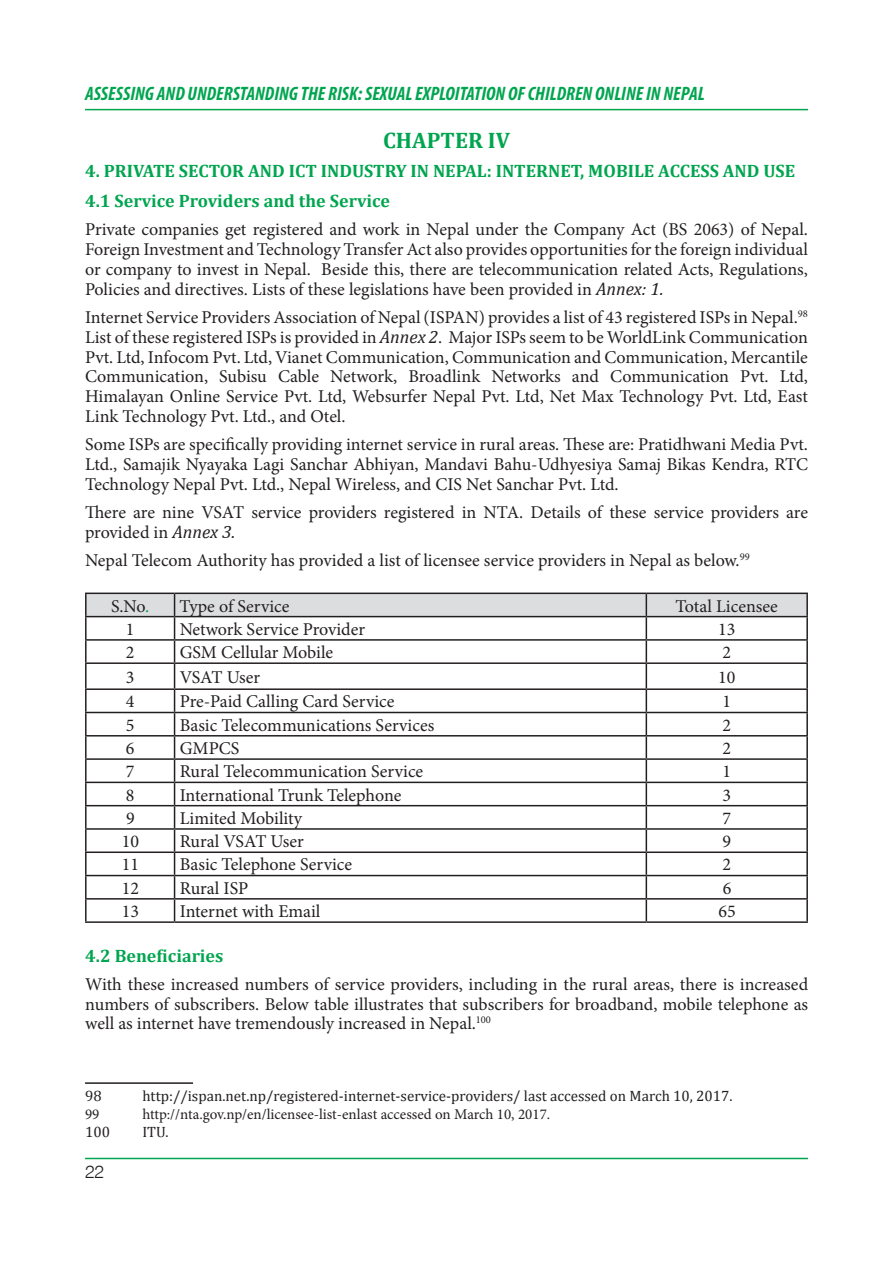
<style>
.page{position:relative;width:893px;height:1263px;background:#fff}
.page>*{position:absolute;margin:0;border:0;box-sizing:border-box;transform-origin:0 0}
.t1{font:700 22.5px "Cambria";color:#00a54f}
.t2{font:italic 700 condensed 19.5px "Myriad Pro";color:#00a54f}
.t3{font:18px/19.8px "Minion Pro";color:#231f20;text-align:justify}
.t4{font:700 18px/30.2px "Cambria";color:#00a54f}
.t5{font:300 18px "Swiss 721 BT";color:#231f20}
.t6{font:15px "Cambria";color:#231f20}
.t7{font:15px "Minion Pro";color:#231f20}
.s1{font-family:"Cambria";font-style:italic}
.s2{color:#00a54f}
</style>
<div class="page">
<hr style="left:85px;top:109px;width:723px;height:1px;background:#00a54f">
<hr style="left:85px;top:1158px;width:723px;height:1px;background:#00a54f">
<hr style="left:175px;top:592px;width:471px;height:2px;background:#231f20">
<hr style="left:85px;top:616px;width:90px;height:1px;background:#231f20">
<hr style="left:646px;top:616px;width:162px;height:1px;background:#231f20">
<hr style="left:85px;top:639px;width:90px;height:2px;background:#231f20">
<hr style="left:646px;top:639px;width:162px;height:2px;background:#231f20">
<hr style="left:85px;top:662px;width:90px;height:2px;background:#231f20">
<hr style="left:646px;top:662px;width:162px;height:2px;background:#231f20">
<hr style="left:85px;top:688px;width:90px;height:2px;background:#231f20">
<hr style="left:646px;top:688px;width:162px;height:2px;background:#231f20">
<hr style="left:85px;top:712px;width:90px;height:1px;background:#231f20">
<hr style="left:646px;top:712px;width:162px;height:1px;background:#231f20">
<hr style="left:85px;top:735px;width:90px;height:1px;background:#231f20">
<hr style="left:646px;top:735px;width:162px;height:1px;background:#231f20">
<hr style="left:85px;top:758px;width:90px;height:2px;background:#231f20">
<hr style="left:646px;top:758px;width:162px;height:2px;background:#231f20">
<hr style="left:85px;top:782px;width:90px;height:1px;background:#231f20">
<hr style="left:646px;top:782px;width:162px;height:1px;background:#231f20">
<hr style="left:85px;top:805px;width:90px;height:1px;background:#231f20">
<hr style="left:646px;top:805px;width:162px;height:1px;background:#231f20">
<hr style="left:85px;top:828px;width:90px;height:2px;background:#231f20">
<hr style="left:646px;top:828px;width:162px;height:2px;background:#231f20">
<hr style="left:85px;top:851px;width:90px;height:2px;background:#231f20">
<hr style="left:646px;top:851px;width:162px;height:2px;background:#231f20">
<hr style="left:85px;top:875px;width:90px;height:1px;background:#231f20">
<hr style="left:646px;top:875px;width:162px;height:1px;background:#231f20">
<hr style="left:646px;top:592px;width:162px;height:2px;background:#231f20">
<hr style="left:806px;top:594px;width:2px;height:22px;background:#231f20">
<hr style="left:806px;top:617px;width:2px;height:22px;background:#231f20">
<hr style="left:806px;top:641px;width:2px;height:21px;background:#231f20">
<hr style="left:806px;top:664px;width:2px;height:24px;background:#231f20">
<hr style="left:806px;top:690px;width:2px;height:22px;background:#231f20">
<hr style="left:806px;top:713px;width:2px;height:22px;background:#231f20">
<hr style="left:806px;top:736px;width:2px;height:22px;background:#231f20">
<hr style="left:806px;top:760px;width:2px;height:22px;background:#231f20">
<hr style="left:806px;top:783px;width:2px;height:22px;background:#231f20">
<hr style="left:806px;top:806px;width:2px;height:22px;background:#231f20">
<hr style="left:806px;top:830px;width:2px;height:21px;background:#231f20">
<hr style="left:806px;top:853px;width:2px;height:22px;background:#231f20">
<hr style="left:806px;top:876px;width:2px;height:22px;background:#231f20">
<hr style="left:85px;top:898px;width:90px;height:1px;background:#231f20">
<hr style="left:646px;top:898px;width:162px;height:1px;background:#231f20">
<hr style="left:806px;top:899px;width:2px;height:22px;background:#231f20">
<hr style="left:175px;top:921px;width:471px;height:2px;background:#231f20">
<hr style="left:646px;top:921px;width:162px;height:2px;background:#231f20">
<hr style="left:85px;top:592px;width:90px;height:2px;background:#231f20">
<hr style="left:85px;top:594px;width:2px;height:22px;background:#231f20">
<hr style="left:85px;top:617px;width:2px;height:22px;background:#231f20">
<hr style="left:85px;top:641px;width:2px;height:21px;background:#231f20">
<hr style="left:85px;top:664px;width:2px;height:24px;background:#231f20">
<hr style="left:85px;top:690px;width:2px;height:22px;background:#231f20">
<hr style="left:85px;top:713px;width:2px;height:22px;background:#231f20">
<hr style="left:85px;top:736px;width:2px;height:22px;background:#231f20">
<hr style="left:85px;top:760px;width:2px;height:22px;background:#231f20">
<hr style="left:85px;top:783px;width:2px;height:22px;background:#231f20">
<hr style="left:85px;top:806px;width:2px;height:22px;background:#231f20">
<hr style="left:85px;top:830px;width:2px;height:21px;background:#231f20">
<hr style="left:85px;top:853px;width:2px;height:22px;background:#231f20">
<hr style="left:85px;top:876px;width:2px;height:22px;background:#231f20">
<hr style="left:85px;top:899px;width:2px;height:22px;background:#231f20">
<svg style="left:86px;top:593px;width:721px;height:328px"></svg>
<hr style="left:85px;top:921px;width:90px;height:2px;background:#231f20">
<hr style="left:85px;top:1082px;width:108px;height:2px;background:#231f20">
<p class="t2" style="left:85px;top:81px;width:621px">ASSESSING AND UNDERSTANDING THE RISK: SEXUAL EXPLOITATION OF CHILDREN ONLINE IN NEPAL</p>
<p class="t1" style="left:383px;top:125px;width:128px">CHAPTER IV</p>
<p class="t4" style="left:85px;top:155px;width:712px">4. PRIVATE SECTOR AND ICT INDUSTRY IN NEPAL: INTERNET, MOBILE ACCESS AND USE<br>4.1 Service Providers and the Service</p>
<p class="t3" style="left:85px;top:220px;width:724px">Private companies get registered and work in Nepal under the Company Act (BS 2063) of Nepal.<br>Foreign Investment and Technology Transfer Act also provides opportunities for the foreign individual or company to invest in Nepal. Beside this, there are telecommunication related Acts, Regulations, Policies and directives. Lists of these legislations have been provided in <span class="s1">Annex: 1.</span></p>
<p class="t3" style="left:85px;top:307px;width:724px">Internet Service Providers Association of Nepal (ISPAN) provides a list of 43 registered ISPs in Nepal.<sup>98<br></sup>List of these registered ISPs is provided in <span class="s1">Annex 2</span>. Major ISPs seem to be WorldLink Communication Pvt. Ltd, Infocom Pvt. Ltd, Vianet Communication, Communication and Communication, Mercantile Communication, Subisu Cable Network, Broadlink Networks and Communication Pvt. Ltd, Himalayan Online Service Pvt. Ltd, Websurfer Nepal Pvt. Ltd, Net Max Technology Pvt. Ltd, East Link Technology Pvt. Ltd., and Otel.</p>
<p class="t3" style="left:85px;top:435px;width:724px">Some ISPs are specifically providing internet service in rural areas. These are: Pratidhwani Media Pvt.<br>Ltd., Samajik Nyayaka Lagi Sanchar Abhiyan, Mandavi Bahu-Udhyesiya Samaj Bikas Kendra, RTC Technology Nepal Pvt. Ltd., Nepal Wireless, and CIS Net Sanchar Pvt. Ltd.</p>
<p class="t3" style="left:85px;top:503px;width:724px">There are nine VSAT service providers registered in NTA. Details of these service providers are provided in <span class="s1">Annex 3.</span></p>
<p class="t3" style="left:85px;top:551px;width:666px">Nepal Telecom Authority has provided a list of licensee service providers in Nepal as below.<sup>99</sup></p>
<p class="t3" style="left:111px;top:596px;width:40px">S.No<span class="s2">.</span></p>
<p class="t3" style="left:180px;top:596px;width:111px">Type of Service</p>
<p class="t3" style="left:676px;top:596px;width:104px">Total Licensee</p>
<p class="t3" style="left:126px;top:619px;width:10px">1</p>
<p class="t3" style="left:180px;top:619px;width:187px">Network Service Provider</p>
<p class="t3" style="left:718px;top:619px;width:19px">13</p>
<p class="t3" style="left:126px;top:642px;width:10px">2</p>
<p class="t3" style="left:180px;top:642px;width:155px">GSM Cellular Mobile</p>
<p class="t3" style="left:722px;top:642px;width:10px">2</p>
<p class="t3" style="left:126px;top:667px;width:10px">3</p>
<p class="t3" style="left:180px;top:667px;width:82px">VSAT User</p>
<p class="t3" style="left:718px;top:667px;width:19px">10</p>
<p class="t3" style="left:126px;top:692px;width:10px">4</p>
<p class="t3" style="left:180px;top:692px;width:216px">Pre-Paid Calling Card Service</p>
<p class="t3" style="left:722px;top:692px;width:10px">1</p>
<p class="t3" style="left:126px;top:715px;width:10px">5</p>
<p class="t3" style="left:180px;top:715px;width:256px">Basic Telecommunications Services</p>
<p class="t3" style="left:722px;top:715px;width:10px">2</p>
<p class="t3" style="left:126px;top:738px;width:10px">6</p>
<p class="t3" style="left:180px;top:738px;width:61px">GMPCS</p>
<p class="t3" style="left:723px;top:738px;width:10px">2</p>
<p class="t3" style="left:126px;top:762px;width:10px">7</p>
<p class="t3" style="left:180px;top:762px;width:245px">Rural Telecommunication Service</p>
<p class="t3" style="left:723px;top:762px;width:10px">1</p>
<p class="t3" style="left:126px;top:785px;width:10px">8</p>
<p class="t3" style="left:180px;top:785px;width:223px">International Trunk Telephone</p>
<p class="t3" style="left:723px;top:785px;width:10px">3</p>
<p class="t3" style="left:126px;top:808px;width:10px">9</p>
<p class="t3" style="left:180px;top:808px;width:124px">Limited Mobility</p>
<p class="t3" style="left:723px;top:808px;width:10px">7</p>
<p class="t3" style="left:122px;top:831px;width:19px">10</p>
<p class="t3" style="left:180px;top:831px;width:126px">Rural VSAT User</p>
<p class="t3" style="left:723px;top:831px;width:10px">9</p>
<p class="t3" style="left:122px;top:855px;width:19px">11</p>
<p class="t3" style="left:180px;top:855px;width:174px">Basic Telephone Service</p>
<p class="t3" style="left:723px;top:855px;width:10px">2</p>
<p class="t3" style="left:122px;top:878px;width:19px">12</p>
<p class="t3" style="left:180px;top:878px;width:70px">Rural ISP</p>
<p class="t3" style="left:723px;top:878px;width:10px">6</p>
<p class="t3" style="left:122px;top:901px;width:19px">13</p>
<p class="t3" style="left:180px;top:901px;width:142px">Internet with Email</p>
<p class="t3" style="left:718px;top:901px;width:19px">65</p>
<p class="t4" style="left:85px;top:940px;width:140px">4.2 Beneficiaries</p>
<p class="t3" style="left:85px;top:974px;width:724px">With these increased numbers of service providers, including in the rural areas, there is increased numbers of subscribers. Below table illustrates that subscribers for broadband, mobile telephone as well as internet have tremendously increased in Nepal.<sup>100</sup></p>
<p class="t6" style="left:85px;top:1087px;width:18px">98</p>
<p class="t6" style="left:142px;top:1087px;width:592px">http://ispan.net.np/registered-internet-service-providers/ last accessed on March 10, 2017.</p>
<p class="t7" style="left:85px;top:1104px;width:16px">99</p>
<p class="t7" style="left:142px;top:1104px;width:409px">http://nta.gov.np/en/licensee-list-enlast accessed on March 10, 2017.</p>
<p class="t6" style="left:85px;top:1123px;width:26px">100</p>
<p class="t6" style="left:142px;top:1123px;width:28px">ITU.</p>
<p class="t5" style="left:85px;top:1160px;width:21px">22</p>
</div>
